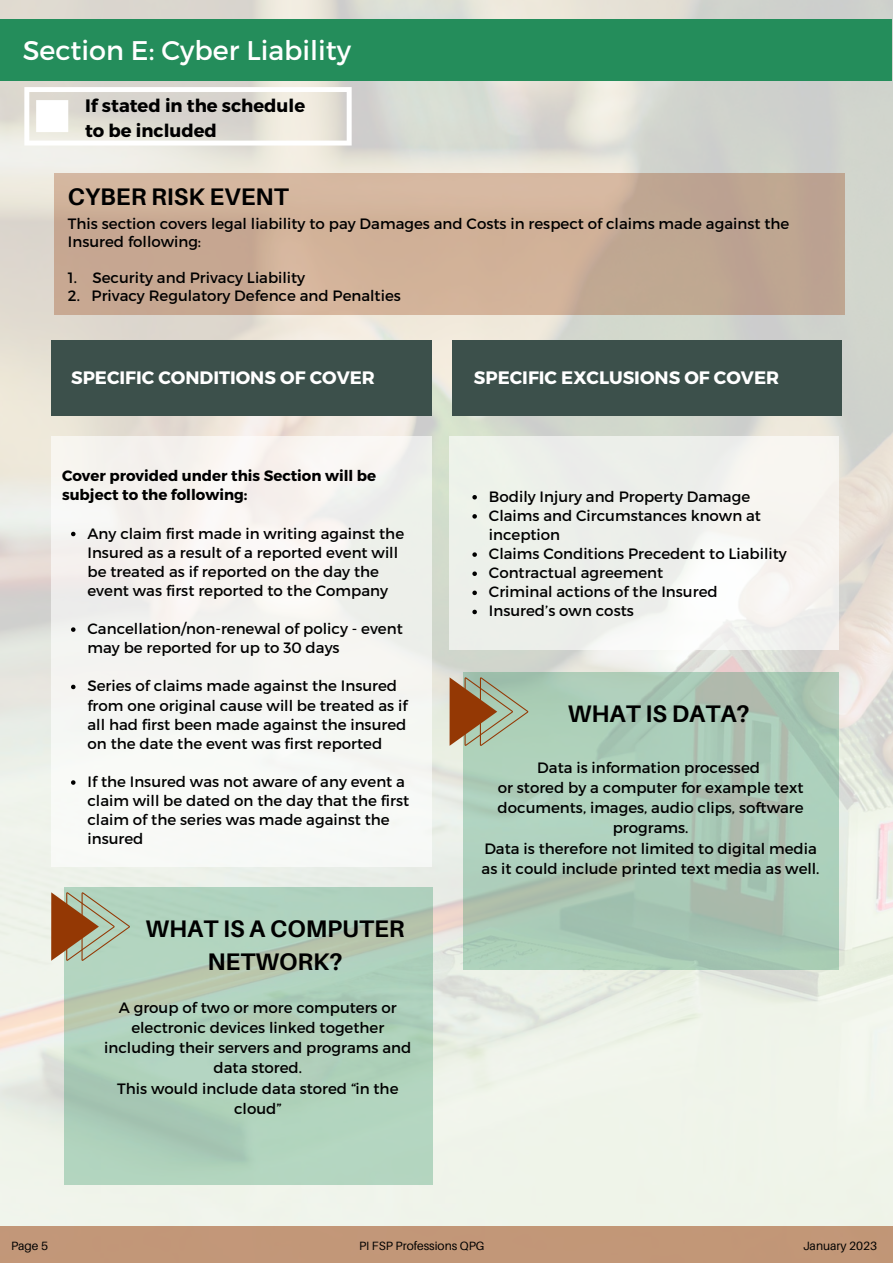
<style>
.page{position:relative;width:893px;height:1264px;background:#fff}
.page>*{position:absolute;margin:0;border:0;box-sizing:border-box;transform-origin:0 0}
.t1{font:27px "Montserrat";color:#fff}
.t2{font:700 24px/32.5px "Aileron";color:#000;text-align:center}
.t3{font:700 18px "Montserrat";color:#fff}
.t4{font:700 18px/24.8px "Montserrat";color:#000}
.t5{font:15px/19px "Montserrat";color:#000}
.t6{font:700 15px/19px "Montserrat";color:#000}
.t7{font:12px "Aileron";color:#000}
</style>
<div class="page">
<img style="left:0;top:0;width:892px;height:1225px">
<div style="left:0;top:19px;width:891px;height:62px;background:#248d5b"></div>
<div style="left:51px;top:436px;width:381px;height:430px;background:#f6f5f2"></div>
<div style="left:51px;top:340px;width:381px;height:75px;background:#3c504b"></div>
<svg style="left:24px;top:87px;width:327px;height:58px"></svg>
<div style="left:452px;top:340px;width:389px;height:75px;background:#3c504b"></div>
<div style="left:449px;top:436px;width:389px;height:214px;background:linear-gradient(to right,#eaefe9,#f7f5f2)"></div>
<svg style="left:71px;top:531px;width:4px;height:5px"></svg>
<svg style="left:71px;top:627px;width:4px;height:5px"></svg>
<svg style="left:71px;top:684px;width:4px;height:5px"></svg>
<svg style="left:71px;top:780px;width:4px;height:4px"></svg>
<svg style="left:472px;top:495px;width:5px;height:4px"></svg>
<svg style="left:472px;top:514px;width:5px;height:4px"></svg>
<svg style="left:472px;top:552px;width:5px;height:5px"></svg>
<svg style="left:472px;top:571px;width:5px;height:5px"></svg>
<svg style="left:472px;top:590px;width:5px;height:5px"></svg>
<svg style="left:472px;top:609px;width:5px;height:5px"></svg>
<svg style="left:54px;top:173px;width:790px;height:141px;fill:#ccae96"></svg>
<svg style="left:463px;top:672px;width:375px;height:297px;fill:#accdb8"></svg>
<svg style="left:449px;top:677px;width:79px;height:69px"></svg>
<svg style="left:64px;top:887px;width:368px;height:297px;fill:#b1d2bd"></svg>
<svg style="left:51px;top:892px;width:79px;height:68px"></svg>
<div style="left:0;top:1225px;width:892px;height:37px;background:#c29778"></div>
<h1 class="t1" style="left:23px;top:33px;width:330px">Section E: Cyber Liability</h1>
<p class="t4" style="left:85px;top:93px;width:221px">If stated in the schedule to be included</p>
<h2 class="t2" style="left:68px;top:180px;width:222px">CYBER RISK EVENT</h2>
<p class="t5" style="left:68px;top:214px;width:722px;line-height:18px">This section covers legal liability to pay Damages and Costs in respect of claims made against the<br>Insured following:</p>
<p class="t5" style="left:68px;top:267px;width:239px">1. Security and Privacy Liability</p>
<p class="t5" style="left:68px;top:285px;width:334px">2. Privacy Regulatory Defence and Penalties</p>
<p class="t3" style="left:71px;top:366px;width:305px">SPECIFIC CONDITIONS OF COVER</p>
<p class="t3" style="left:474px;top:366px;width:307px">SPECIFIC EXCLUSIONS OF COVER</p>
<p class="t6" style="left:62px;top:465px;width:315px">Cover provided under this Section will be subject to the following:</p>
<p class="t5" style="left:87px;top:523px;width:318px">Any claim first made in writing against the Insured as a result of a reported event will be treated as if reported on the day the event was first reported to the Company</p>
<p class="t5" style="left:87px;top:618px;width:317px">Cancellation/non-renewal of policy - event may be reported for up to 30 days</p>
<p class="t5" style="left:87px;top:675px;width:321px">Series of claims made against the Insured from one original cause will be treated as if all had first been made against the insured on the date the event was first reported</p>
<p class="t5" style="left:87px;top:771px;width:323px">If the Insured was not aware of any event a claim will be dated on the day that the first claim of the series was made against the insured</p>
<h2 class="t2" style="left:145px;top:911px;width:260px">WHAT IS A COMPUTER<br>NETWORK?</h2>
<p class="t5" style="left:104px;top:996px;width:308px;line-height:20.2px;text-align:center">A group of two or more computers or electronic devices linked together including their servers and programs and data stored.<br>This would include data stored “in the cloud”</p>
<p class="t5" style="left:489px;top:486px;width:299px">Bodily Injury and Property Damage<br>Claims and Circumstances known at inception<br>Claims Conditions Precedent to Liability<br>Contractual agreement<br>Criminal actions of the Insured<br>Insured’s own costs</p>
<h2 class="t2" style="left:568px;top:697px;width:183px">WHAT IS DATA?</h2>
<p class="t5" style="left:481px;top:756px;width:339px;line-height:20.2px;text-align:center">Data is information processed<br>or stored by a computer for example text documents, images, audio clips, software programs.<br>Data is therefore not limited to digital media as it could include printed text media as well.</p>
<p class="t7" style="left:11px;top:1237px;width:39px">Page 5</p>
<p class="t7" style="left:359px;top:1237px;width:127px">PI FSP Professions QPG</p>
<p class="t7" style="left:803px;top:1237px;width:75px">January 2023</p>
</div>
